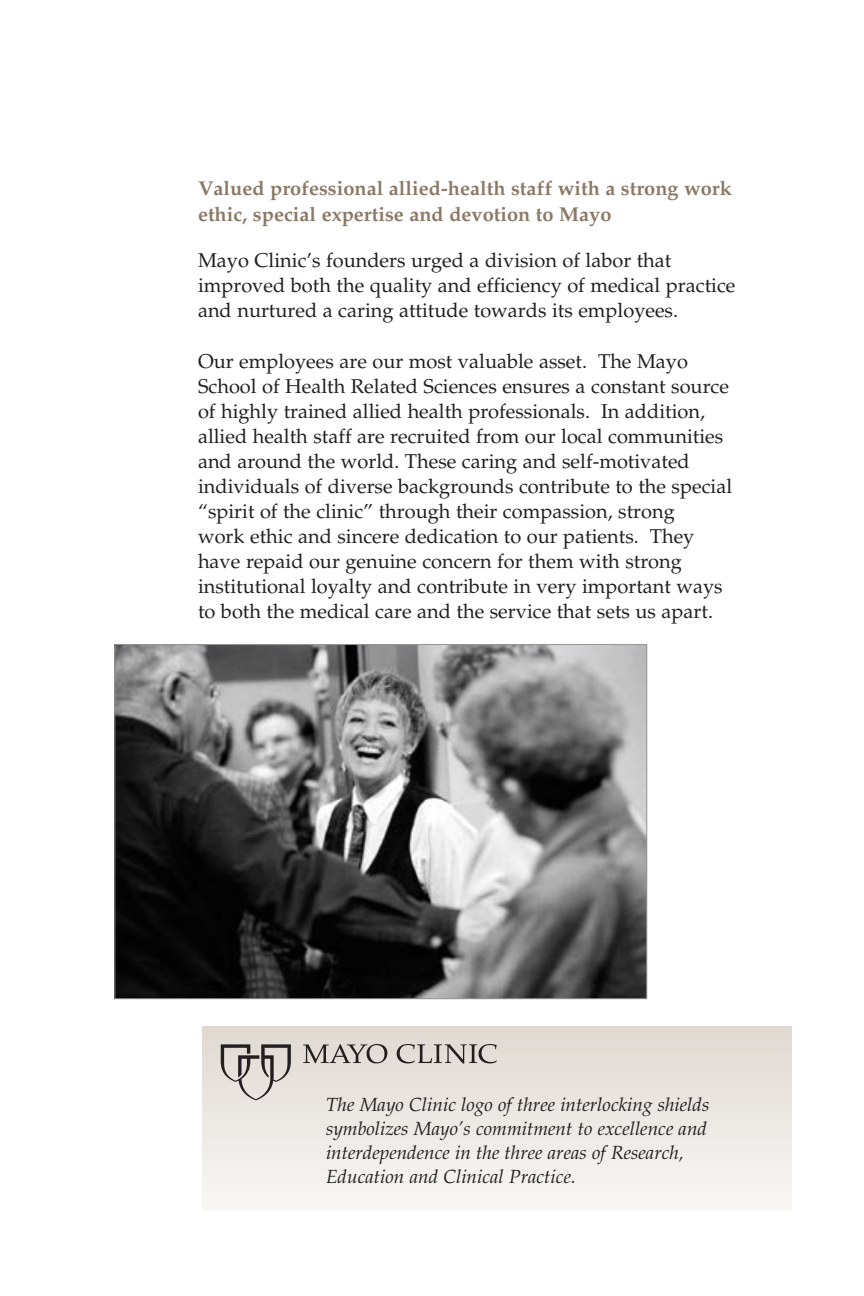
<style>
.page{position:relative;width:864px;height:1296px;background:#fff}
.page>*{position:absolute;margin:0;border:0;box-sizing:border-box;transform-origin:0 0}
.REAL_Model_Text{font:20px/25px "Palatino LT Std";color:#231f20}
.REALLY_REAL_Inside_h{font:700 20px/26px "Palatino LT Std";color:#8a7966}
.REAL_Model_Text-2{font:italic 19px/24px "Palatino LT Std";color:#231f20}
</style>
<div class="page">
<div style="left:203px;top:1027px;width:589px;height:183px;background:linear-gradient(to bottom,#dfd9d1,#f9f8f6)"></div>
<img style="left:117px;top:646px;width:528px;height:351px">
<svg style="left:221px;top:1044px;width:70px;height:56px"></svg>
<svg style="left:397px;top:1044px;width:100px;height:20px"></svg>
<svg style="left:303px;top:1044px;width:84px;height:19px"></svg>
<p class="REALLY_REAL_Inside_h" style="left:198px;top:175px;width:535px">Valued professional allied-health staff with a strong work ethic, special expertise and devotion to Mayo</p>
<p class="REAL_Model_Text" style="left:198px;top:248px;width:539px">Mayo Clinic’s founders urged a division of labor that improved both the quality and efficiency of medical practice and nurtured a caring attitude towards its employees.</p>
<p class="REAL_Model_Text" style="left:198px;top:349px;width:536px">Our employees are our most valuable asset. The Mayo School of Health Related Sciences ensures a constant source of highly trained allied health professionals. In addition, allied health staff are recruited from our local communities and around the world. These caring and self-motivated individuals of diverse backgrounds contribute to the special “spirit of the clinic” through their compassion, strong<br>work ethic and sincere dedication to our patients. They have repaid our genuine concern for them with strong institutional loyalty and contribute in very important ways to both the medical care and the service that sets us apart.</p>
<p class="REAL_Model_Text-2" style="left:326px;top:1093px;width:385px">The Mayo Clinic logo of three interlocking shields symbolizes Mayo’s commitment to excellence and interdependence in the three areas of Research, Education and Clinical Practice.</p>
</div>
